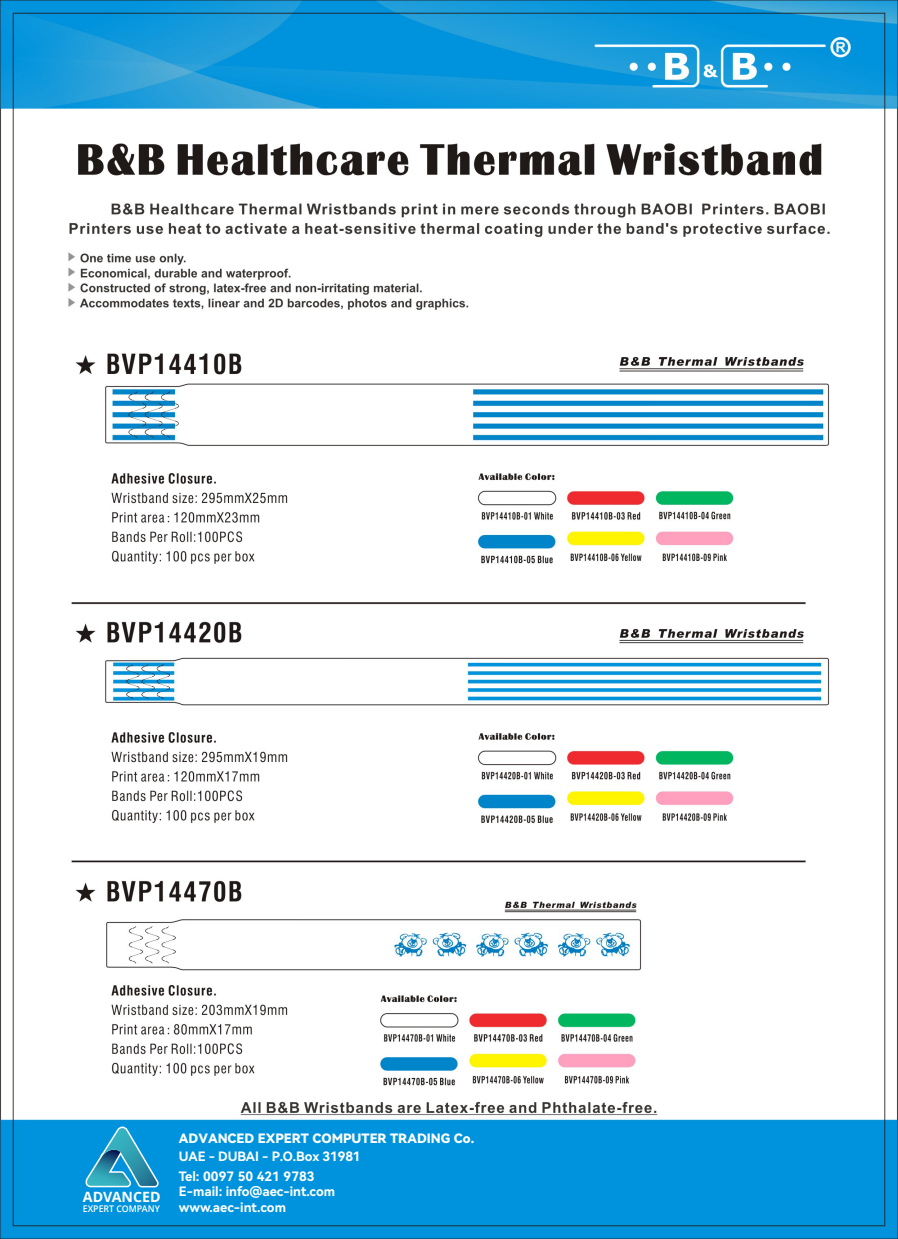
<style>
.page{position:relative;width:898px;height:1239px;background:#fff}
.page>*{position:absolute;margin:0;border:0;box-sizing:border-box;transform-origin:0 0}
.t1{font:700 14.25px "Open Sans";color:#fff}
.t2{font:12.9px/19.2px "Harmony OS Sans Bold";color:#fff}
.t3{font:12.9px "Harmony OS Sans Black";color:#fff}
.t4{font:600 9.15px "Open Sans";color:#fff;scale:.96 1}
</style>
<div class="page">
<img style="left:0;top:0;width:898px;height:1238px">
<div style="left:39px;top:1124px;width:828px;height:98px;background:#0093dd"></div>
<svg style="left:85px;top:1126px;width:74px;height:62px"></svg>
<p class="t1" style="left:83px;top:1186px;width:79px">ADVANCED</p>
<p class="t4" style="left:83px;top:1202px;width:82px">EXPERT COMPANY</p>
<p class="t3" style="left:179px;top:1128px;width:297px">ADVANCED EXPERT COMPUTER TRADING Co.</p>
<p class="t2" style="left:179px;top:1146px;width:183px">UAE - DUBAI - P.O.Box 31981<br>Tel: 0097 50 421 9783</p>
<p class="t2" style="left:179px;top:1183px;width:158px;line-height:15.5px">E-mail: info@aec-int.com www.aec-int.com</p>
</div>
